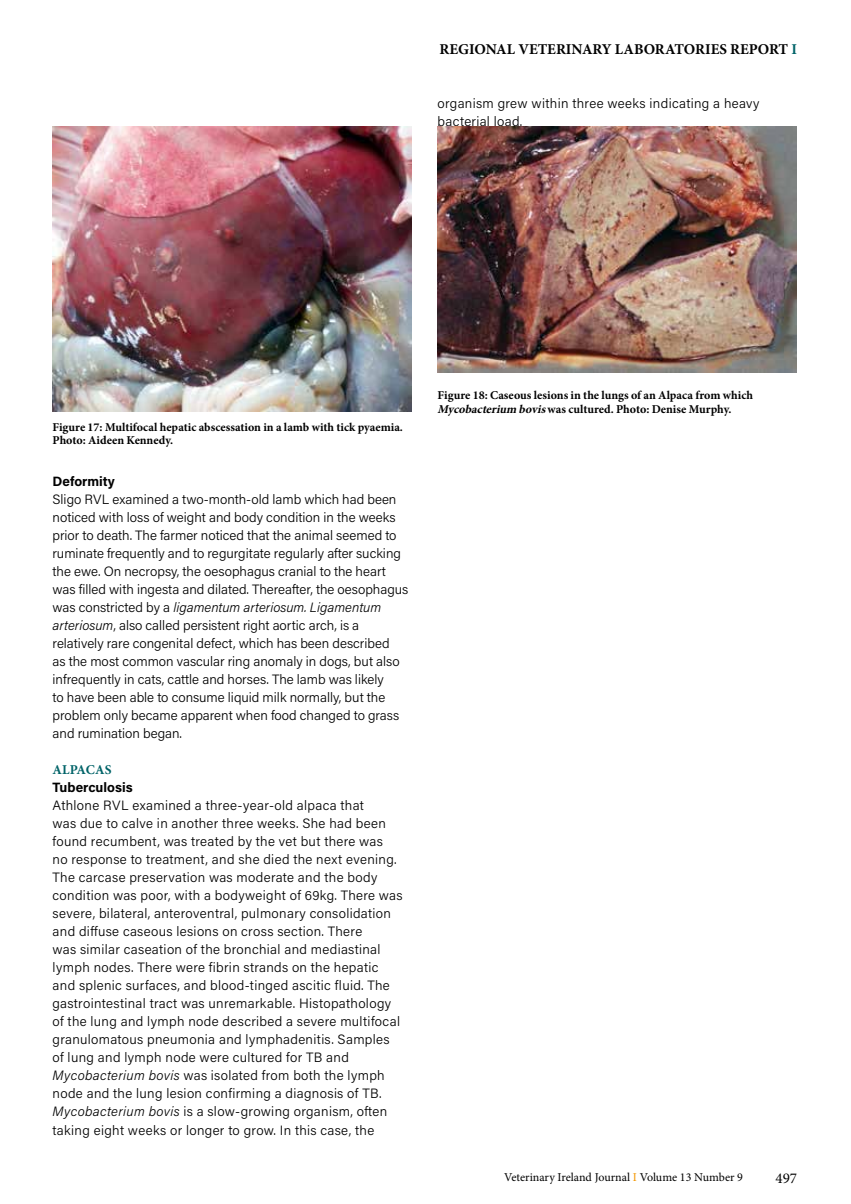
<style>
.page{position:relative;width:851px;height:1204px;background:#fff}
.page>*{position:absolute;margin:0;border:0;box-sizing:border-box;transform-origin:0 0}
.t1{font:700 15px "Minion Pro";color:#000}
.t2{font:15px "Minion Pro";color:#000}
.t3{font:300 13.5px/18px "Acumin Pro";letter-spacing:.02em;color:#000}
.t4{font:300 13.5px/18px "Acumin Pro";color:#000}
.t5{font:700 13.5px "Acumin Pro";color:#000}
.t6{font:700 13.5px "Minion Pro";letter-spacing:.005em;color:#006368}
.t7{font:700 12px/13.5px "Minion Pro";color:#000}
.t8{font:12px "Minion Pro";letter-spacing:-.005em;color:#000}
.s1{color:#006368}
.s2{font-style:italic}
.s3{color:#f49700}
</style>
<div class="page">
<img style="left:53px;top:126px;width:358px;height:286px">
<img style="left:437px;top:127px;width:359px;height:245px">
<p class="t1" style="left:439px;top:39px;width:359px">REGIONAL VETERINARY LABORATORIES REPORT <span class="s1">I</span></p>
<p class="t3" style="left:437px;top:94px;width:323px">organism grew within three weeks indicating a heavy bacterial load.</p>
<p class="t7" style="left:53px;top:420px;width:352px">Figure 17: Multifocal hepatic abscessation in a lamb with tick pyaemia.<br>Photo: Aideen Kennedy.</p>
<p class="t5" style="left:53px;top:472px;width:64px">Deformity</p>
<p class="t4" style="left:53px;top:490px;width:357px">Sligo RVL examined a two-month-old lamb which had been noticed with loss of weight and body condition in the weeks prior to death. The farmer noticed that the animal seemed to ruminate frequently and to regurgitate regularly after sucking the ewe. On necropsy, the oesophagus cranial to the heart was filled with ingesta and dilated. Thereafter, the oesophagus was constricted by a <span class="s2">ligamentum arteriosum. Ligamentum arteriosum</span>, also called persistent right aortic arch, is a relatively rare congenital defect, which has been described<br>as the most common vascular ring anomaly in dogs, but also infrequently in cats, cattle and horses. The lamb was likely<br>to have been able to consume liquid milk normally, but the problem only became apparent when food changed to grass and rumination began.</p>
<p class="t6" style="left:53px;top:760px;width:60px">ALPACAS</p>
<p class="t5" style="left:53px;top:778px;width:82px">Tuberculosis</p>
<p class="t3" style="left:53px;top:796px;width:351px">Athlone RVL examined a three-year-old alpaca that<br>was due to calve in another three weeks. She had been found recumbent, was treated by the vet but there was<br>no response to treatment, and she died the next evening.<br>The carcase preservation was moderate and the body condition was poor, with a bodyweight of 69kg. There was severe, bilateral, anteroventral, pulmonary consolidation and diffuse caseous lesions on cross section. There<br>was similar caseation of the bronchial and mediastinal lymph nodes. There were fibrin strands on the hepatic and splenic surfaces, and blood-tinged ascitic fluid. The gastrointestinal tract was unremarkable. Histopathology of the lung and lymph node described a severe multifocal granulomatous pneumonia and lymphadenitis. Samples of lung and lymph node were cultured for TB and <span class="s2">Mycobacterium bovis</span> was isolated from both the lymph node and the lung lesion confirming a diagnosis of TB.<br><span class="s2">Mycobacterium bovis</span> is a slow-growing organism, often taking eight weeks or longer to grow. In this case, the</p>
<p class="t7" style="left:437px;top:388px;width:317px">Figure 18: Caseous lesions in the lungs of an Alpaca from which<br><span class="s2">Mycobacterium bovis</span>was cultured. Photo: Denise Murphy.</p>
<p class="t8" style="left:504px;top:1169px;width:240px">Veterinary Ireland Journal <span class="s3">I</span> Volume 13 Number 9</p>
<p class="t2" style="left:775px;top:1167px;width:23px">497</p>
</div>
